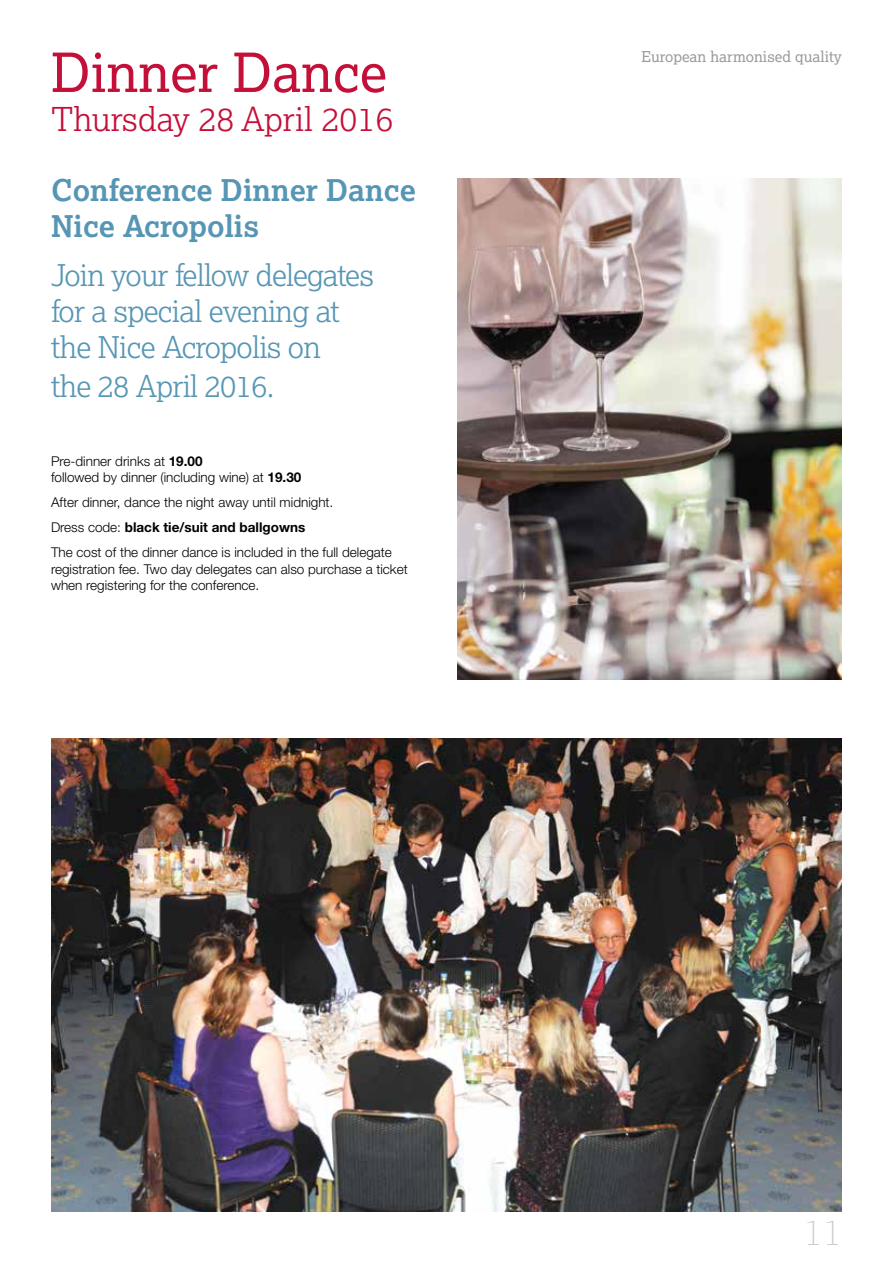
<style>
.page{position:relative;width:893px;height:1263px;background:#fff}
.page>*{position:absolute;margin:0;border:0;box-sizing:border-box;transform-origin:0 0}
.t1{font:54px "Lexia";color:#c41039}
.t2{font:300 33px "Lexia";color:#c41039}
.t3{font:31.95px "Apex Sans Light T";color:#c7c8c9}
.t4{font:300 30px/36px "Lexia";letter-spacing:-.025em;color:#5696b4}
.t5{font:700 30px/36px "Lexia";color:#5696b4}
.t6{font:15px "Lexia";color:#999b9c}
.t7{font:300 13.5px/16.5px "Helvetica Neue";color:#000}
.s1{font-weight:700}
</style>
<div class="page">
<img style="left:51px;top:739px;width:791px;height:473px">
<img style="left:457px;top:179px;width:385px;height:500px">
<h1 class="t1" style="left:51px;top:38px;width:338px">Dinner Dance</h1>
<h2 class="t2" style="left:51px;top:98px;width:344px">Thursday 28 April 2016</h2>
<h3 class="t5" style="left:51px;top:172px;width:366px">Conference Dinner Dance<br>Nice Acropolis</h3>
<h3 class="t4" style="left:51px;top:256px;width:324px">Join your fellow delegates for a special evening at the Nice Acropolis on</h3>
<h3 class="t4" style="left:51px;top:367px;width:225px">the 28 April 2016.</h3>
<p class="t7" style="left:51px;top:452px;width:252px">Pre-dinner drinks at <span class="s1">19.00<br></span>followed by dinner (including wine) at <span class="s1">19.30</span></p>
<p class="t7" style="left:51px;top:489px;width:342px;line-height:25px">After dinner, dance the night away until midnight.<br>Dress code: <span class="s1">black tie/suit and ballgowns<br></span>The cost of the dinner dance is included in the full delegate</p>
<p class="t7" style="left:51px;top:560px;width:358px">registration fee. Two day delegates can also purchase a ticket when registering for the conference.</p>
<p class="t6" style="left:641px;top:47px;width:202px">European harmonised quality</p>
<h3 class="t3" style="left:804px;top:1212px;width:40px">11</h3>
</div>
